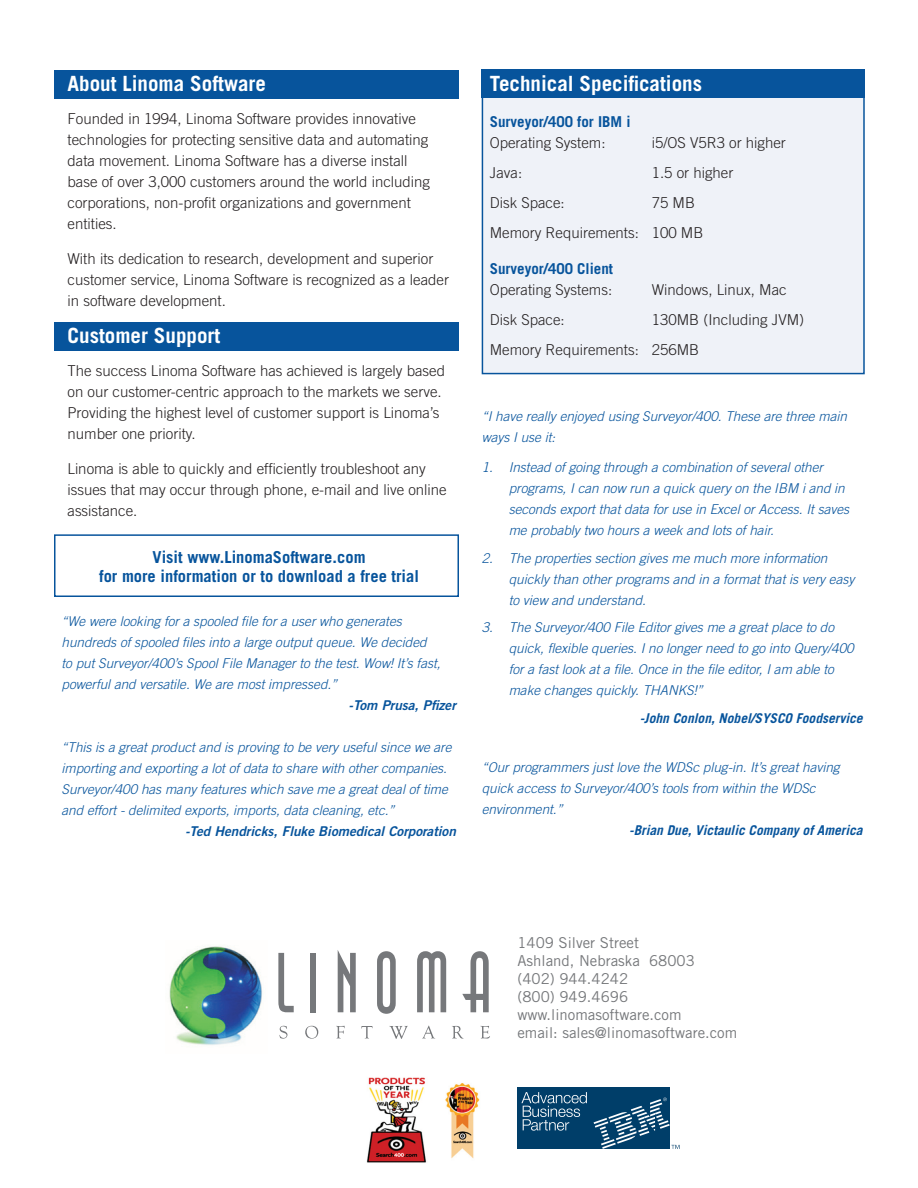
<style>
.page{position:relative;width:918px;height:1188px;background:#fff}
.page>*{position:absolute;margin:0;border:0;box-sizing:border-box;transform-origin:0 0}
.t1{font:700 21px "Trade Gothic LT Std";color:#fff}
.t2{font:700 16.5px/19.8px "Trade Gothic LT Std";color:#07549c;text-align:center}
.t3{font:300 15px/21px "Trade Gothic LT Std";color:#231f20}
.t4{font:15px/18px "Trade Gothic LT Std";color:#76787b}
.t5{font:700 15px "Trade Gothic LT Std";color:#07549c}
.t6{font:italic 300 13.5px/21px "Trade Gothic LT Std";color:#07549c}
.t7{font:italic 700 13.5px "Trade Gothic LT Std";color:#07549c}
.t8{font:13.5px "Trade Gothic LT Std Bd 2 Obl";color:#07549c}
</style>
<div class="page">
<div style="left:482px;top:69px;width:383px;height:305px;background:#eff2f8;border:2px solid #07549c"></div>
<img style="left:366px;top:1077px;width:114px;height:86px">
<div style="left:54px;top:70px;width:405px;height:29px;background:#07549c"></div>
<div style="left:54px;top:322px;width:405px;height:29px;background:#07549c"></div>
<div style="left:482px;top:69px;width:383px;height:29px;background:#07549c"></div>
<svg style="left:278px;top:953px;width:16px;height:59px"></svg>
<div style="left:310px;top:953px;width:6px;height:59px;background:#76787b"></div>
<svg style="left:338px;top:950px;width:18px;height:62px"></svg>
<svg style="left:377px;top:951px;width:19px;height:63px"></svg>
<svg style="left:417px;top:951px;width:29px;height:61px"></svg>
<svg style="left:462px;top:951px;width:27px;height:61px"></svg>
<svg style="left:279px;top:1026px;width:8px;height:13px"></svg>
<svg style="left:305px;top:1026px;width:13px;height:13px"></svg>
<svg style="left:336px;top:1026px;width:9px;height:12px"></svg>
<svg style="left:361px;top:1026px;width:12px;height:13px"></svg>
<svg style="left:389px;top:1026px;width:19px;height:13px"></svg>
<svg style="left:423px;top:1026px;width:11px;height:12px"></svg>
<svg style="left:452px;top:1026px;width:12px;height:13px"></svg>
<svg style="left:480px;top:1026px;width:10px;height:13px"></svg>
<img style="left:169px;top:946px;width:93px;height:99px">
<div style="left:54px;top:534px;width:405px;height:63px;border:2px solid #07549c"></div>
<div style="left:517px;top:1088px;width:153px;height:61px;background:#003e69"></div>
<svg style="left:521px;top:1092px;width:66px;height:39px"></svg>
<svg style="left:594px;top:1097px;width:86px;height:52px"></svg>
<h1 class="t1" style="left:68px;top:71px;width:200px">About Linoma Software</h1>
<p class="t3" style="left:68px;top:108px;width:364px">Founded in 1994, Linoma Software provides innovative technologies for protecting sensitive data and automating data movement. Linoma Software has a diverse install base of over 3,000 customers around the world including corporations, non-profit organizations and government entities.</p>
<p class="t3" style="left:68px;top:248px;width:383px">With its dedication to research, development and superior customer service, Linoma Software is recognized as a leader in software development.</p>
<h1 class="t1" style="left:68px;top:323px;width:154px">Customer Support</h1>
<p class="t3" style="left:68px;top:360px;width:379px">The success Linoma Software has achieved is largely based on our customer-centric approach to the markets we serve.<br>Providing the highest level of customer support is Linoma’s number one priority.</p>
<p class="t3" style="left:68px;top:458px;width:381px">Linoma is able to quickly and efficiently troubleshoot any issues that may occur through phone, e-mail and live online assistance.</p>
<p class="t2" style="left:99px;top:547px;width:321px">Visit www.LinomaSoftware.com<br>for more information or to download a free trial</p>
<p class="t6" style="left:62px;top:611px;width:381px">“We were looking for a spooled file for a user who generates hundreds of spooled files into a large output queue. We decided<br>to put Surveyor/400’s Spool File Manager to the test. Wow! It’s fast, powerful and versatile. We are most impressed.”</p>
<p class="t8" style="left:349px;top:697px;width:109px">-Tom Prusa, Pfizer</p>
<p class="t6" style="left:62px;top:737px;width:392px">“This is a great product and is proving to be very useful since we are importing and exporting a lot of data to share with other companies.<br>Surveyor/400 has many features which save me a great deal of time and effort - delimited exports, imports, data cleaning, etc.”</p>
<p class="t8" style="left:185px;top:823px;width:272px">-Ted Hendricks, Fluke Biomedical Corporation</p>
<h1 class="t1" style="left:490px;top:70px;width:214px">Technical Specifications</h1>
<p class="t5" style="left:490px;top:113px;width:142px">Surveyor/400 for IBM i</p>
<p class="t3" style="left:490px;top:132px;width:117px">Operating System:</p>
<p class="t3" style="left:652px;top:132px;width:136px">i5/OS V5R3 or higher</p>
<p class="t3" style="left:490px;top:162px;width:34px">Java:</p>
<p class="t3" style="left:652px;top:162px;width:83px">1.5 or higher</p>
<p class="t3" style="left:490px;top:192px;width:77px">Disk Space:</p>
<p class="t3" style="left:490px;top:188px;width:215px;line-height:30px;text-indent:162px">75 MB<br>Memory Requirements: 100 MB</p>
<p class="t5" style="left:490px;top:260px;width:125px">Surveyor/400 Client</p>
<p class="t3" style="left:490px;top:279px;width:124px">Operating Systems:</p>
<p class="t3" style="left:652px;top:279px;width:137px">Windows, Linux, Mac</p>
<p class="t3" style="left:490px;top:309px;width:77px">Disk Space:</p>
<p class="t3" style="left:490px;top:305px;width:316px;line-height:30px;text-indent:162px">130MB (Including JVM)<br>Memory Requirements: 256MB</p>
<p class="t6" style="left:482px;top:406px;width:367px">“I have really enjoyed using Surveyor/400. These are three main ways I use it:</p>
<p class="t6" style="left:509px;top:457px;width:342px;text-indent:-27px">1. Instead of going through a combination of several other programs, I can now run a quick query on the IBM i and in seconds export that data for use in Excel or Access. It saves me probably two hours a week and lots of hair.</p>
<p class="t6" style="left:509px;top:548px;width:347px;text-indent:-27px">2. The properties section gives me much more information quickly than other programs and in a format that is very easy to view and understand.</p>
<p class="t6" style="left:509px;top:617px;width:347px;text-indent:-27px">3. The Surveyor/400 File Editor gives me a great place to do quick, flexible queries. I no longer need to go into Query/400 for a fast look at a file. Once in the file editor, I am able to make changes quickly. THANKS!”</p>
<p class="t7" style="left:640px;top:710px;width:224px">-John Conlon, Nobel/SYSCO Foodservice</p>
<p class="t6" style="left:482px;top:757px;width:360px">“Our programmers just love the WDSc plug-in. It’s great having quick access to Surveyor/400’s tools from within the WDSc environment.”</p>
<p class="t7" style="left:629px;top:822px;width:235px">-Brian Due, Victaulic Company of America</p>
<p class="t4" style="left:517px;top:934px;width:221px">1409 Silver Street<br>Ashland, Nebraska 68003<br>(402) 944.4242<br>(800) 949.4696 www.linomasoftware.com<br>email: sales@linomasoftware.com</p>
</div>
